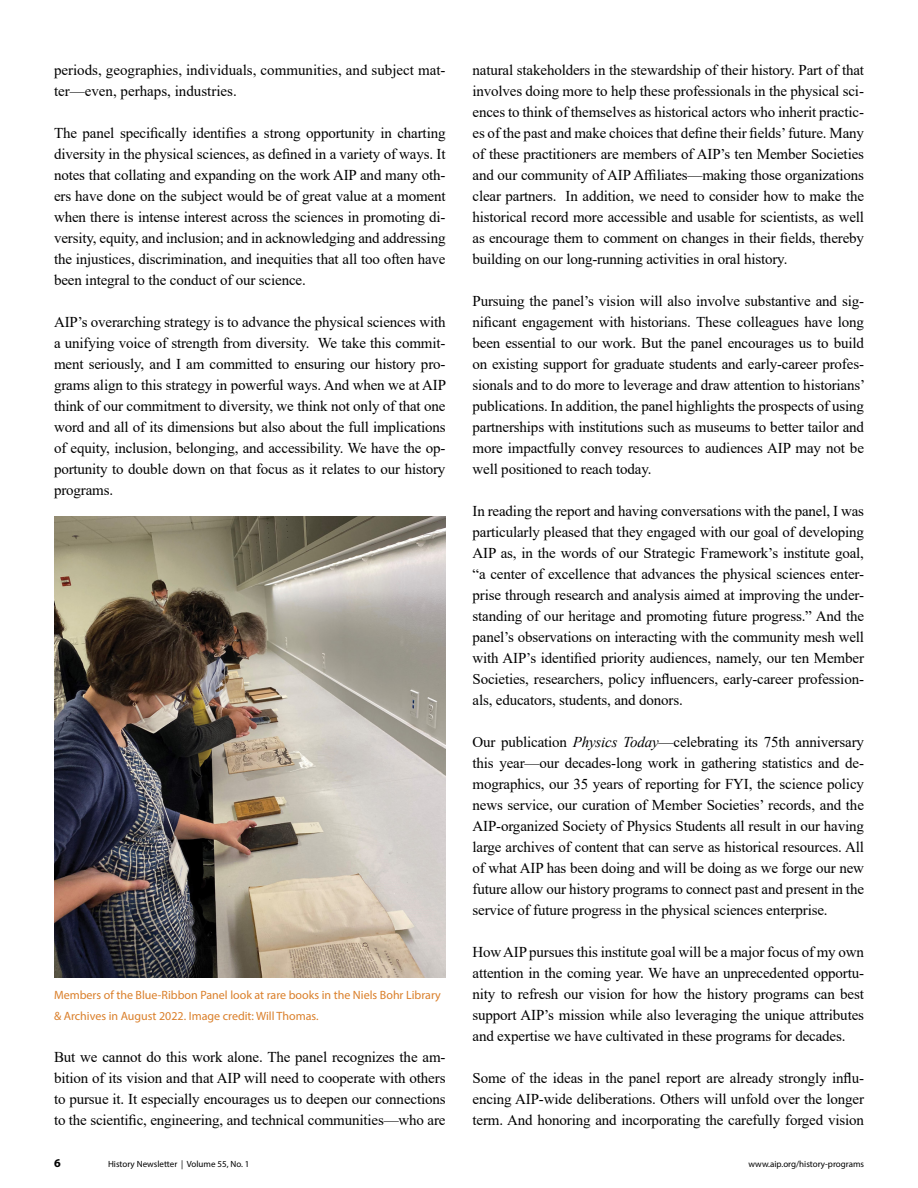
<style>
.page{position:relative;width:918px;height:1188px;background:#fff}
.page>*{position:absolute;margin:0;border:0;box-sizing:border-box;transform-origin:0 0}
.t1{font:15px/21px "Times New Roman";letter-spacing:-.01em;color:#000;text-align:justify}
.t2{font:12px/21px "Myriad Pro";color:#da7f2a}
.t3{font:700 12px "Myriad Pro";color:#000}
.t4{font:9px "Myriad Pro";color:#000}
.s1{font-style:italic}
</style>
<div class="page">
<img style="left:54px;top:516px;width:392px;height:462px">
<p class="t1" style="left:54px;top:59px;width:393px">periods, geographies, individuals, communities, and subject mat&shy;ter—even, perhaps, industries.</p>
<p class="t1" style="left:54px;top:122px;width:393px">The panel specifically identifies a strong opportunity in charting diversity in the physical sciences, as defined in a variety of ways. It notes that collating and expanding on the work AIP and many oth&shy;ers have done on the subject would be of great value at a moment when there is intense interest across the sciences in promoting di&shy;versity, equity, and inclusion; and in acknowledging and addressing the injustices, discrimination, and inequities that all too often have been integral to the conduct of our science.</p>
<p class="t1" style="left:54px;top:311px;width:394px">AIP’s overarching strategy is to advance the physical sciences with a unifying voice of strength from diversity. We take this commit&shy;ment seriously, and I am committed to ensuring our history pro&shy;grams align to this strategy in powerful ways. And when we at AIP think of our commitment to diversity, we think not only of that one word and all of its dimensions but also about the full implications of equity, inclusion, belonging, and accessibility. We have the op&shy;portunity to double down on that focus as it relates to our history programs.</p>
<p class="t2" style="left:54px;top:984px;width:388px">Members of the Blue-Ribbon Panel look at rare books in the Niels Bohr Library &amp; Archives in August 2022. Image credit: Will Thomas.</p>
<p class="t1" style="left:54px;top:1046px;width:393px">But we cannot do this work alone. The panel recognizes the am&shy;bition of its vision and that AIP will need to cooperate with others to pursue it. It especially encourages us to deepen our connections to the scientific, engineering, and technical communities—who are</p>
<p class="t1" style="left:472px;top:59px;width:393px">natural stakeholders in the stewardship of their history. Part of that involves doing more to help these professionals in the physical sci&shy;ences to think of themselves as historical actors who inherit practic&shy;es of the past and make choices that define their fields’ future. Many of these practitioners are members of AIP’s ten Member Societies and our community of AIP Affiliates—making those organizations clear partners. In addition, we need to consider how to make the historical record more accessible and usable for scientists, as well as encourage them to comment on changes in their fields, thereby building on our long-running activities in oral history.</p>
<p class="t1" style="left:472px;top:290px;width:394px">Pursuing the panel’s vision will also involve substantive and sig&shy;nificant engagement with historians. These colleagues have long been essential to our work. But the panel encourages us to build on existing support for graduate students and early-career profes&shy;sionals and to do more to leverage and draw attention to historians’ publications. In addition, the panel highlights the prospects of using partnerships with institutions such as museums to better tailor and more impactfully convey resources to audiences AIP may not be well positioned to reach today.</p>
<p class="t1" style="left:472px;top:500px;width:393px">In reading the report and having conversations with the panel, I was particularly pleased that they engaged with our goal of developing AIP as, in the words of our Strategic Framework’s institute goal, “a center of excellence that advances the physical sciences enter&shy;prise through research and analysis aimed at improving the under&shy;standing of our heritage and promoting future progress.” And the panel’s observations on interacting with the community mesh well with AIP’s identified priority audiences, namely, our ten Member Societies, researchers, policy influencers, early-career profession&shy;als, educators, students, and donors.</p>
<p class="t1" style="left:472px;top:731px;width:393px">Our publication <span class="s1">Physics Today</span>—celebrating its 75th anniversary this year—our decades-long work in gathering statistics and de&shy;mographics, our 35 years of reporting for FYI, the science policy news service, our curation of Member Societies’ records, and the AIP-organized Society of Physics Students all result in our having large archives of content that can serve as historical resources. All of what AIP has been doing and will be doing as we forge our new future allow our history programs to connect past and present in the service of future progress in the physical sciences enterprise.</p>
<p class="t1" style="left:472px;top:941px;width:393px">How AIP pursues this institute goal will be a major focus of my own attention in the coming year. We have an unprecedented opportu&shy;nity to refresh our vision for how the history programs can best support AIP’s mission while also leveraging the unique attributes and expertise we have cultivated in these programs for decades.</p>
<p class="t1" style="left:472px;top:1067px;width:393px">Some of the ideas in the panel report are already strongly influ&shy;encing AIP-wide deliberations. Others will unfold over the longer term. And honoring and incorporating the carefully forged vision</p>
<p class="t3" style="left:54px;top:1155px;width:8px">6</p>
<p class="t4" style="left:108px;top:1159px;width:143px">History Newsletter | Volume 55, No. 1</p>
<p class="t4" style="left:749px;top:1159px;width:117px">www.aip.org/history-programs</p>
</div>
